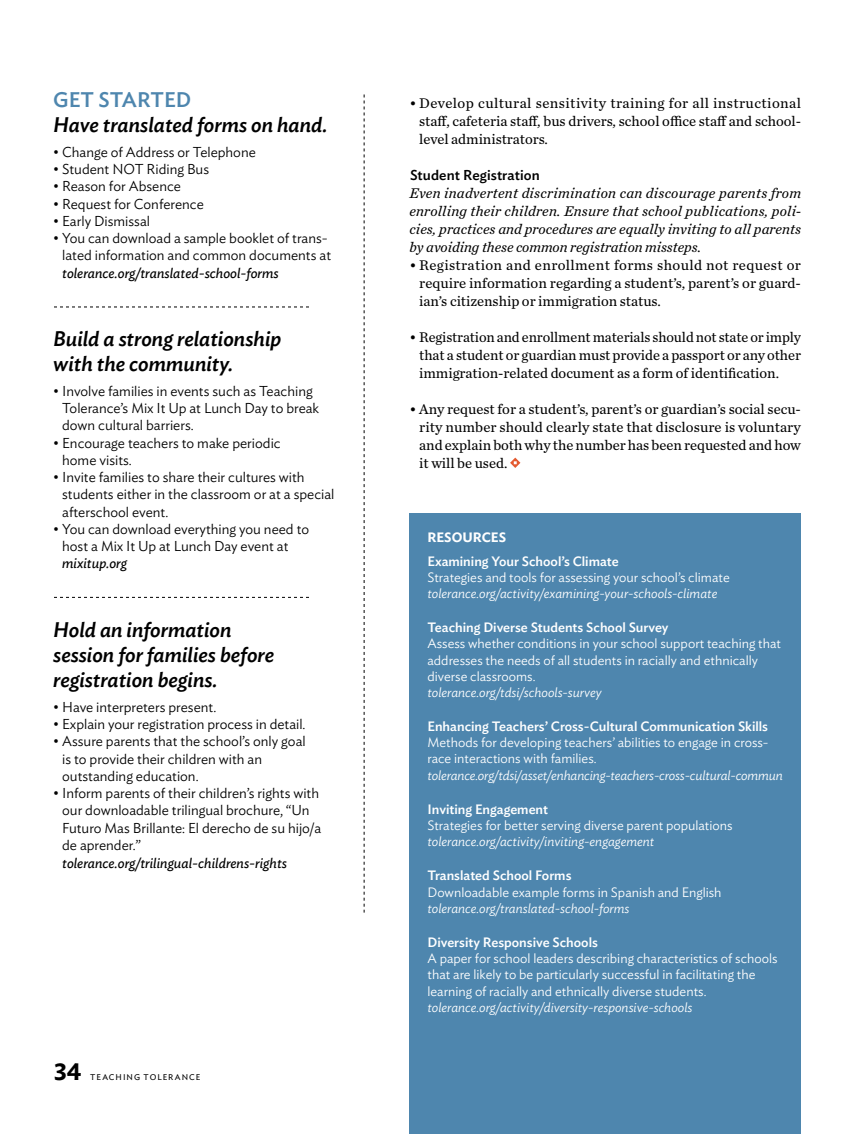
<style>
.page{position:relative;width:864px;height:1134px;background:#fff}
.page>*{position:absolute;margin:0;border:0;box-sizing:border-box;transform-origin:0 0}
.t1{font:600 24px "Ideal Sans";color:#000}
.t2{font:italic 500 21px/25.2px "Ideal Sans";color:#000}
.t3{font:500 21px "Ideal Sans";color:#4e86ae}
.t4{font:14.7px/18px "Chronicle Text G2";color:#000;text-align:justify}
.t5{font:italic 14.7px/18px "Chronicle Text G2";color:#000;text-align:justify}
.t6{font:300 14.25px/17.2px "Ideal Sans";color:#000}
.t7{font:italic 14.25px "Ideal Sans";color:#000}
.t8{font:500 14.25px "Ideal Sans";letter-spacing:.005em;color:#000}
.t9{font:300 13.5px/16.2px "Ideal Sans";color:#fff}
.t10{font:italic 300 13.5px "Ideal Sans";color:#fff}
.t11{font:500 13.5px "Ideal Sans";color:#fff}
.t12{font:600 13.5px "Ideal Sans";color:#fff}
.t13{font:8.25px "Ideal Sans";letter-spacing:.125em;color:#000}
</style>
<div class="page">
<div style="left:410px;top:513px;width:391px;height:621px;background:#4e86ae"></div>
<svg style="left:510px;top:458px;width:10px;height:10px"></svg>
<svg style="left:54px;top:307px;width:255px;height:1px"></svg>
<svg style="left:364px;top:94px;width:1px;height:819px"></svg>
<svg style="left:54px;top:597px;width:255px;height:1px"></svg>
<h2 class="t3" style="left:53px;top:83px;width:139px">GET STARTED</h2>
<h2 class="t2" style="left:53px;top:110px;width:276px">Have translated forms on hand.</h2>
<p class="t6" style="left:53px;top:142px;width:204px">• Change of Address or Telephone</p>
<p class="t6" style="left:53px;top:159px;width:157px">• Student NOT Riding Bus</p>
<p class="t6" style="left:53px;top:176px;width:129px">• Reason for Absence</p>
<p class="t6" style="left:53px;top:194px;width:152px">• Request for Conference</p>
<p class="t6" style="left:53px;top:211px;width:98px">• Early Dismissal</p>
<p class="t6" style="left:53px;top:228px;width:279px;text-align:right">• You can download a sample booklet of trans&shy;lated information and common documents at</p>
<p class="t7" style="left:62px;top:262px;width:218px">tolerance.org/translated-school-forms</p>
<h2 class="t2" style="left:53px;top:324px;width:230px">Build a strong relationship with the community.</h2>
<p class="t6" style="left:62px;top:381px;width:259px;text-indent:-9px">• Involve families in events such as Teaching<br>Tolerance’s Mix It U p at Lunch Day to break down cultural barriers.</p>
<p class="t6" style="left:62px;top:433px;width:220px;text-indent:-9px">• Encourage teachers to make periodic home visits.</p>
<p class="t6" style="left:62px;top:467px;width:274px;text-indent:-9px">• Invite families to share their cultures with students either in the classroom or at a special afterschool event.</p>
<p class="t6" style="left:62px;top:519px;width:249px;text-indent:-9px">• You can download everything you need to host a Mix It U p at Lunch Day event at</p>
<p class="t7" style="left:62px;top:553px;width:67px">mixitup.org</p>
<h2 class="t2" style="left:53px;top:615px;width:222px">Hold an information session for families before registration begins.</h2>
<p class="t6" style="left:53px;top:697px;width:165px">• Have interpreters present.</p>
<p class="t6" style="left:53px;top:714px;width:254px">• Explain your registration process in detail.</p>
<p class="t6" style="left:62px;top:732px;width:245px;text-indent:-9px">• Assure parents that the school’s only goal is to provide their children with an outstanding education.</p>
<p class="t6" style="left:62px;top:783px;width:261px;text-indent:-9px">• Inform parents of their children’s rights with our downloadable trilingual brochure, “U n Futuro Mas Brillante: El derecho de su hijo/a de aprender.”</p>
<p class="t7" style="left:62px;top:852px;width:226px">tolerance.org/trilingual-childrens-rights</p>
<h1 class="t1" style="left:54px;top:1053px;width:29px">34</h1>
<p class="t13" style="left:90px;top:1071px;width:14px">TEACH</p>
<p class="t13" style="left:123px;top:1071px;width:73px">ING TOLERANCE</p>
<p class="t4" style="left:419px;top:93px;width:383px;text-indent:-10px">• Develop cultural sensitivity training for all instructional staff, cafeteria staff, bus drivers, school office staff and school&shy;level administrators.</p>
<p class="t8" style="left:410px;top:164px;width:131px">Student Registration</p>
<p class="t5" style="left:410px;top:183px;width:393px">Even inadvertent discrimination can discourage parents from enrolling their children. Ensure that school publications, poli&shy;cies, practices and procedures are equally inviting to all parents by avoiding these common registration missteps.</p>
<p class="t4" style="left:419px;top:255px;width:383px;text-indent:-10px">• Registration and enrollment forms should not request or require information regarding a student’s, parent’s or guard&shy;ian’s citizenship or immigration status.</p>
<p class="t4" style="left:419px;top:327px;width:384px;text-indent:-10px">• Registration and enrollment materials should not state or imply that a student or guardian must provide a passport or any other immigration-related document as a form of identification.</p>
<p class="t4" style="left:419px;top:399px;width:383px;text-indent:-10px">• Any request for a student’s, parent’s or guardian’s social secu&shy;rity number should clearly state that disclosure is voluntary and explain both why the number has been requested and how it will be used.</p>
<p class="t12" style="left:428px;top:526px;width:80px">RESOURCES</p>
<p class="t11" style="left:428px;top:550px;width:193px">Examining Your School’s Climate</p>
<p class="t9" style="left:428px;top:568px;width:304px">Strategies and tools for assessing your school’s climate</p>
<p class="t10" style="left:428px;top:583px;width:291px">tolerance.org/activity/examining-your-schools-climate</p>
<p class="t11" style="left:428px;top:617px;width:243px">Teaching Diverse Students School Survey</p>
<p class="t9" style="left:428px;top:634px;width:355px">Assess whether conditions in your school support teaching that addresses the needs of all students in racially and ethnically diverse classrooms.</p>
<p class="t10" style="left:428px;top:682px;width:176px">tolerance.org/tdsi/schools-survey</p>
<p class="t11" style="left:428px;top:716px;width:342px">Enhancing Teachers’ Cross-Cultural Communication Skills</p>
<p class="t9" style="left:428px;top:733px;width:343px">Methods for developing teachers’ abilities to engage in cross&shy;race interactions with families.</p>
<p class="t10" style="left:428px;top:765px;width:357px">tolerance.org/tdsi/asset/enhancing-teachers-cross-cultural-commun</p>
<p class="t11" style="left:428px;top:799px;width:122px">Inviting Engagement</p>
<p class="t9" style="left:428px;top:816px;width:307px">Strategies for better serving diverse parent populations</p>
<p class="t10" style="left:428px;top:831px;width:228px">tolerance.org/activity/inviting-engagement</p>
<p class="t11" style="left:428px;top:865px;width:145px">Translated School Forms</p>
<p class="t9" style="left:428px;top:883px;width:296px">Downloadable example forms in Spanish and English</p>
<p class="t10" style="left:428px;top:898px;width:204px">tolerance.org/translated-school-forms</p>
<p class="t11" style="left:428px;top:932px;width:172px">Diversity Responsive Schools</p>
<p class="t9" style="left:428px;top:949px;width:352px">A paper for school leaders describing characteristics of schools that are likely to be particularly successful in facilitating the learning of racially and ethnically diverse students.</p>
<p class="t10" style="left:428px;top:997px;width:266px">tolerance.org/activity/diversity-responsive-schools</p>
</div>
